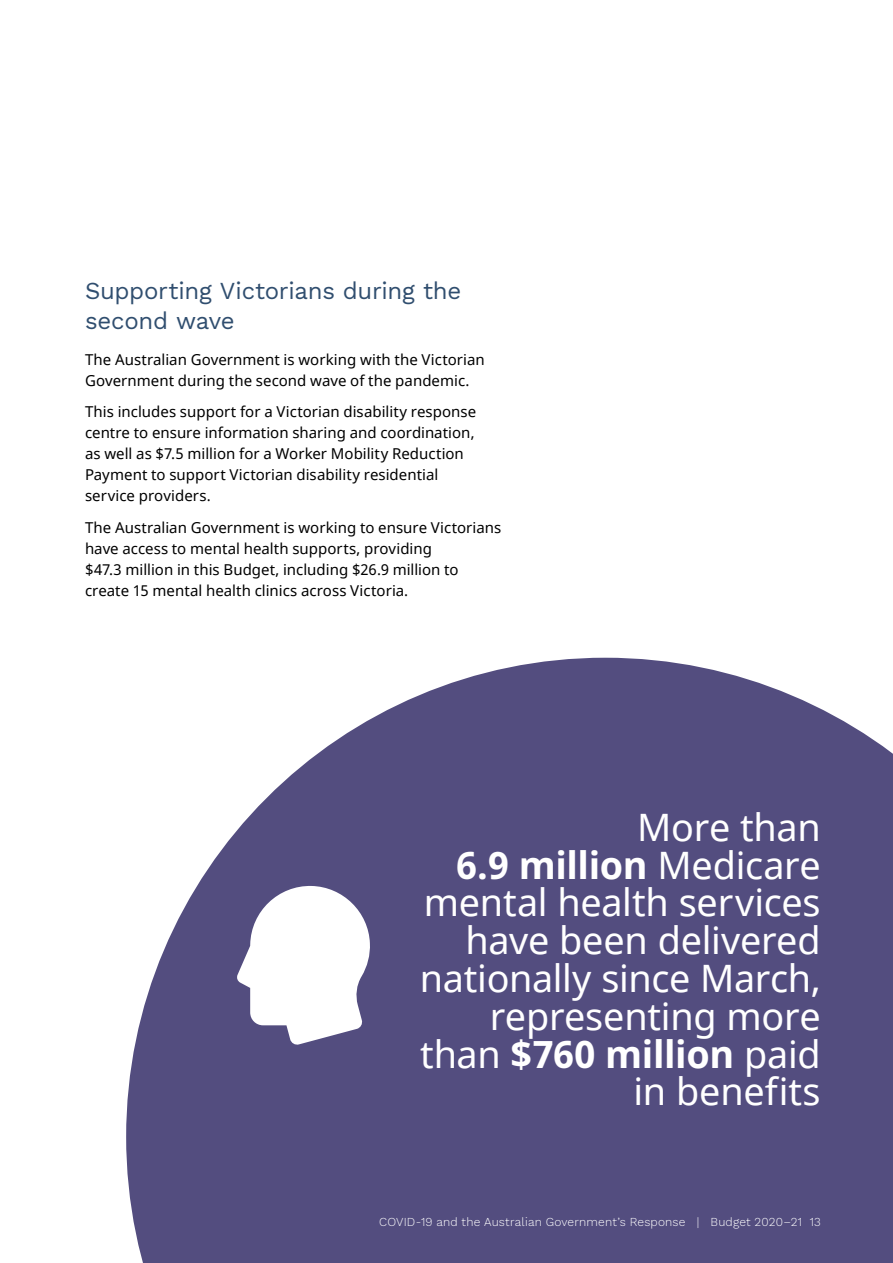
<style>
.page{position:relative;width:893px;height:1263px;background:#fff}
.page>*{position:absolute;margin:0;border:0;box-sizing:border-box;transform-origin:0 0}
._01_Pull_Quote{font:37.8px/37.8px "Noto Sans";letter-spacing:-.005em;color:#fff;text-align:right}
._01_Heading_3{font:24px/30px "Work Sans";letter-spacing:-.01em;color:#304e6f}
._01_Body_text{font:15px/21px "Noto Sans";color:#000}
.t1{font:300 12px "Work Sans";letter-spacing:.015em;color:#fff}
.s1{font-weight:700}
</style>
<div class="page">
<svg style="left:126px;top:658px;width:767px;height:605px;background:#69648f"></svg>
<svg style="left:236px;top:885px;width:134px;height:160px"></svg>
<div style="left:268px;top:908px;width:71px;height:80px;background:#fff"></div>
<p class="_01_Heading_3" style="left:85px;top:275px;width:378px">Supporting Victorians during the second wave</p>
<p class="_01_Body_text" style="left:85px;top:349px;width:401px">The Australian Government is working with the Victorian<br>Government during the second wave of the pandemic.</p>
<p class="_01_Body_text" style="left:85px;top:402px;width:393px">This includes support for a Victorian disability response centre to ensure information sharing and coordination, as well as $7.5 million for a Worker Mobility Reduction Payment to support Victorian disability residential service providers.</p>
<p class="_01_Body_text" style="left:85px;top:517px;width:418px">The Australian Government is working to ensure Victorians have access to mental health supports, providing<br>$47.3 million in this Budget, including $26.9 million to create 15 mental health clinics across Victoria.</p>
<p class="_01_Pull_Quote" style="left:420px;top:810px;width:402px">More than<br><span class="s1">6.9 million</span> Medicare mental health services have been delivered nationally since March, representing more than <span class="s1">$760 million</span> paid in benefits</p>
<p class="t1" style="left:379px;top:1213px;width:443px">COVID-19 and the Australian Government’s Response | Budget 2020–21 13</p>
</div>
